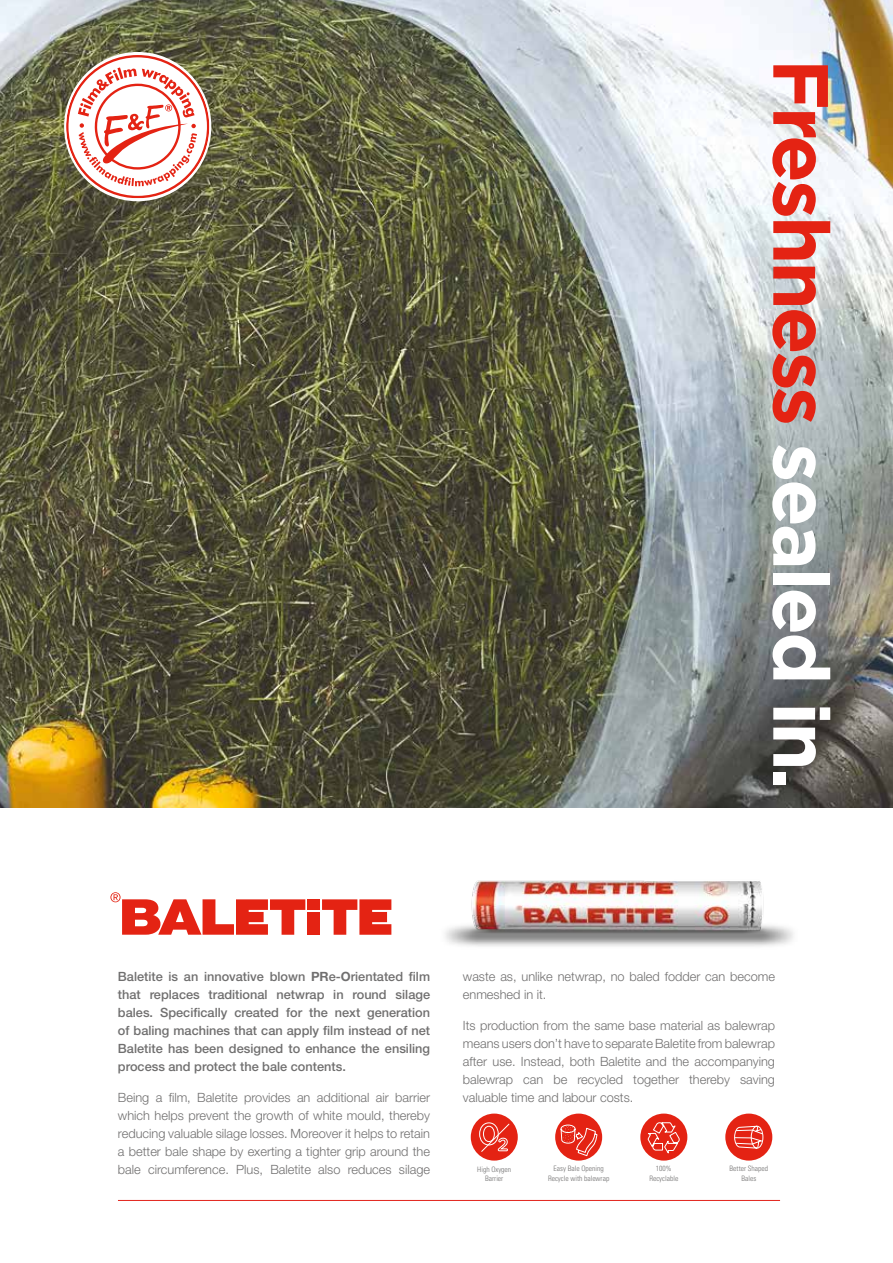
<style>
.page{position:relative;width:893px;height:1263px;background:#fff}
.page>*{position:absolute;margin:0;border:0;box-sizing:border-box;transform-origin:0 0}
.t1{font:700 78px "Gotham";letter-spacing:-.04em;color:#e42313}
.t2{font:300 12.75px/18px "Helvetica Neue LT";color:#706f6f;text-align:justify}
.t3{font:500 12.75px/18px "Helvetica Neue LT";color:#706f6f;text-align:justify}
.t4{font:300 condensed 7.5px/9.3px "Univers";color:#706f6f;text-align:center}
.s1{color:#fff}
.s2{font-weight:700}
</style>
<div class="page">
<img style="left:0;top:0;width:893px;height:808px">
<svg style="left:66px;top:54px;width:143px;height:145px"></svg>
<hr style="left:118px;top:1200px;width:662px;height:1px;background:#e2231b">
<div style="left:307px;top:899px;width:13px;height:11px;background:#e42313"></div>
<div style="left:307px;top:912px;width:13px;height:23px;background:#e42313"></div>
<svg style="left:322px;top:899px;width:69px;height:36px"></svg>
<svg style="left:110px;top:892px;width:195px;height:43px"></svg>
<div style="left:471px;top:1113px;width:47px;height:47px;background:#e42313;border-radius:50%"></div>
<svg style="left:479px;top:1122px;width:31px;height:30px"></svg>
<svg style="left:640px;top:1113px;width:47px;height:47px"></svg>
<div style="left:555px;top:1113px;width:47px;height:47px;background:#e42313;border-radius:50%"></div>
<div style="left:725px;top:1113px;width:47px;height:47px;background:#e42313;border-radius:50%"></div>
<svg style="left:560px;top:1120px;width:204px;height:37px"></svg>
<img style="left:453px;top:880px;width:335px;height:58px">
<h1 class="t1" style="left:853px;top:59px;width:733px;rotate:90deg">Freshness <span class="s1">sealed in.</span></h1>
<p class="t3" style="left:118px;top:967px;width:314px">Baletite is an innovative blown <span class="s2">PR</span>e-<span class="s2">O</span>rientated film that replaces traditional netwrap in round silage bales. Specifically created for the next generation of baling machines that can apply film instead of net Baletite has been designed to enhance the ensiling process and protect the bale contents.</p>
<p class="t2" style="left:118px;top:1088px;width:314px">Being a film, Baletite provides an additional air barrier which helps prevent the growth of white mould, thereby reducing valuable silage losses. Moreover it helps to retain a better bale shape by exerting a tighter grip around the bale circumference. Plus, Baletite also reduces silage</p>
<p class="t2" style="left:463px;top:967px;width:314px">waste as, unlike netwrap, no baled fodder can become enmeshed in it.</p>
<p class="t2" style="left:463px;top:1016px;width:314px">Its production from the same base material as balewrap means users don’t have to separate Baletite from balewrap after use. Instead, both Baletite and the accompanying balewrap can be recycled together thereby saving valuable time and labour costs.</p>
<p class="t4" style="left:548px;top:1164px;width:63px">Easy Bale Opening<br>Recycle with balewrap</p>
<p class="t4" style="left:730px;top:1164px;width:40px">Better Shaped<br>Bales</p>
<p class="t4" style="left:477px;top:1165px;width:35px">High Oxygen<br>Barrier</p>
<p class="t4" style="left:649px;top:1164px;width:30px">100%<br>Recyclable</p>
</div>
